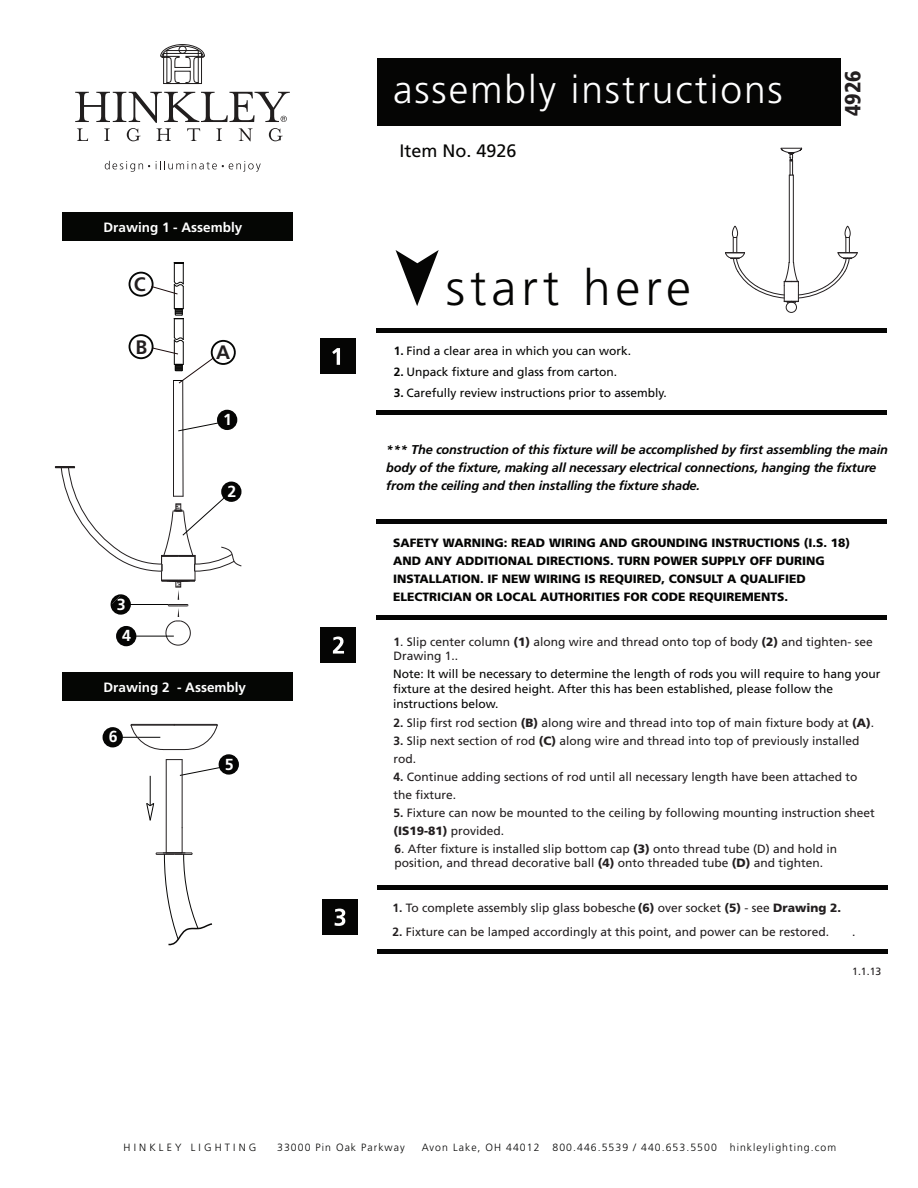
<style>
.page{position:relative;width:918px;height:1188px;background:#fff}
.page>*{position:absolute;margin:0;border:0;box-sizing:border-box;transform-origin:0 0}
.t1{font:300 49.65px "Frutiger LT Std";letter-spacing:.1em;color:#050504}
.t2{font:300 39px "Frutiger LT Std";letter-spacing:.05em;color:#fff}
.t3{font:900 condensed 21.9px "Frutiger LT Std";color:#231f20}
.t4{font:700 19.5px "Frutiger LT Std";color:#231f20}
.t5{font:18px "Frutiger LT Std";color:#050504}
.t6{font:700 16.05px/31.7px "Frutiger LT Std";color:#fff;text-align:center}
.t7{font:700 13.5px "Frutiger LT Std";color:#fff}
.t8{font:italic 700 12.75px/18px "Frutiger LT Std";letter-spacing:-.01em;color:#050504}
.t9{font:12px/18px "Frutiger LT Std";color:#231f20}
.t10{font:12px/15px "Frutiger LT Std";color:#050504}
.t11{font:900 12px/18px "Frutiger LT Std";color:#050504}
.t12{font:300 10.5px "Frutiger LT Std";letter-spacing:.1em;color:#050504}
.t13{font:300 10.5px "Frutiger LT Std";letter-spacing:.3em;color:#050504}
.t14{font:10.5px "Frutiger LT Std";color:#231f20}
.s1{font-weight:700}
.s2{font-weight:900}
</style>
<div class="page">
<div style="left:377px;top:58px;width:463px;height:68px;background:#050504"></div>
<svg style="left:105px;top:161px;width:45px;height:11px"></svg>
<svg style="left:156px;top:161px;width:105px;height:11px"></svg>
<svg style="left:160px;top:44px;width:45px;height:40px"></svg>
<svg style="left:75px;top:92px;width:215px;height:49px"></svg>
<svg style="left:396px;top:250px;width:43px;height:56px"></svg>
<div style="left:321px;top:339px;width:35px;height:35px;background:#050504"></div>
<svg style="left:332px;top:348px;width:8px;height:17px"></svg>
<div style="left:321px;top:628px;width:35px;height:35px;background:#050504"></div>
<svg style="left:333px;top:637px;width:11px;height:17px"></svg>
<div style="left:377px;top:328px;width:510px;height:5px;background:#050504"></div>
<div style="left:377px;top:410px;width:510px;height:5px;background:#050504"></div>
<div style="left:377px;top:519px;width:510px;height:5px;background:#050504"></div>
<div style="left:377px;top:885px;width:510px;height:5px;background:#050504"></div>
<div style="left:377px;top:949px;width:511px;height:5px;background:#050504"></div>
<div style="left:322px;top:900px;width:36px;height:35px;background:#050504"></div>
<svg style="left:335px;top:909px;width:10px;height:17px"></svg>
<div style="left:63px;top:213px;width:230px;height:28px;background:#050604"></div>
<div style="left:63px;top:672px;width:230px;height:28px;background:#050604"></div>
<div style="left:129px;top:334px;width:25px;height:25px;border:2px solid #050605;border-radius:50%"></div>
<div style="left:129px;top:272px;width:25px;height:25px;border:2px solid #050605;border-radius:50%"></div>
<div style="left:211px;top:340px;width:25px;height:25px;border:2px solid #050605;border-radius:50%"></div>
<hr style="left:173px;top:380px;width:1px;height:116px;background:#231f20">
<hr style="left:182px;top:380px;width:1px;height:116px;background:#231f20">
<div style="left:377px;top:615px;width:510px;height:5px;background:#050504"></div>
<div style="left:218px;top:410px;width:19px;height:19px;background:#050504;border-radius:50%"></div>
<div style="left:217px;top:410px;width:20px;height:20px;border:2px solid #050504;border-radius:50%"></div>
<svg style="left:178px;top:422px;width:42px;height:10px"></svg>
<hr style="left:789px;top:175px;width:1px;height:87px;background:#231f20">
<hr style="left:793px;top:175px;width:1px;height:87px;background:#231f20">
<svg style="left:725px;top:226px;width:133px;height:87px"></svg>
<svg style="left:780px;top:148px;width:22px;height:28px"></svg>
<div style="left:103px;top:728px;width:19px;height:19px;background:#050504;border-radius:50%"></div>
<div style="left:103px;top:727px;width:20px;height:20px;border:2px solid #050504;border-radius:50%"></div>
<hr style="left:120px;top:737px;width:40px;height:1px;background:#050504">
<div style="left:219px;top:755px;width:19px;height:19px;background:#050504;border-radius:50%"></div>
<div style="left:219px;top:754px;width:20px;height:21px;border:2px solid #050504;border-radius:50%"></div>
<svg style="left:179px;top:767px;width:42px;height:9px"></svg>
<hr style="left:166px;top:760px;width:1px;height:93px;background:#231f20">
<hr style="left:182px;top:760px;width:1px;height:68px;background:#231f20">
<svg style="left:166px;top:759px;width:16px;height:1px"></svg>
<svg style="left:130px;top:724px;width:88px;height:26px"></svg>
<hr style="left:150px;top:776px;width:1px;height:30px;background:#050504">
<svg style="left:146px;top:802px;width:9px;height:19px"></svg>
<svg style="left:150px;top:263px;width:65px;height:121px"></svg>
<svg style="left:54px;top:465px;width:188px;height:181px"></svg>
<svg style="left:156px;top:827px;width:57px;height:119px"></svg>
<p class="t7" style="left:104px;top:220px;width:140px">Drawing 1 - Assembly</p>
<h3 class="t4" style="left:134px;top:273px;width:13px">C</h3>
<h3 class="t4" style="left:135px;top:335px;width:13px">B</h3>
<h3 class="t6" style="left:117px;top:588px;width:16px">3<br>4</h3>
<h3 class="t4" style="left:216px;top:341px;width:16px">A</h3>
<h3 class="t6" style="left:223px;top:404px;width:10px">1</h3>
<h3 class="t6" style="left:227px;top:476px;width:10px">2</h3>
<p class="t7" style="left:104px;top:679px;width:144px">Drawing 2 - Assembly</p>
<h3 class="t6" style="left:109px;top:721px;width:10px">6</h3>
<h3 class="t6" style="left:225px;top:748px;width:10px">5</h3>
<h2 class="t2" style="left:393px;top:68px;width:391px">assembly instructions</h2>
<h3 class="t5" style="left:399px;top:140px;width:119px">Item No. 4926</h3>
<h1 class="t1" style="left:446px;top:260px;width:247px">start here</h1>
<p class="t10" style="left:394px;top:344px;width:239px"><span class="s1">1.</span> Find a clear area in which you can work.</p>
<p class="t10" style="left:394px;top:365px;width:225px"><span class="s1">2.</span> Unpack fixture and glass from carton.</p>
<p class="t10" style="left:394px;top:386px;width:275px"><span class="s1">3.</span> Carefully review instructions prior to assembly.</p>
<h3 class="t3" style="left:840px;top:116px;width:47px;rotate:-90deg">4926</h3>
<p class="t8" style="left:386px;top:440px;width:503px">*** The construction of this fixture will be accomplished by first assembling the main body of the fixture, making all necessary electrical connections, hanging the fixture from the ceiling and then installing the fixture shade.</p>
<p class="t11" style="left:393px;top:534px;width:459px">SAFETY WARNING: READ WIRING AND GROUNDING INSTRUCTIONS (I.S. 18)<br>AND ANY ADDITIONAL DIRECTIONS. TURN POWER SUPPLY OFF DURING INSTALLATION. IF NEW WIRING IS REQUIRED, CONSULT A QUALIFIED ELECTRICIAN OR LOCAL AUTHORITIES FOR CODE REQUIREMENTS.</p>
<p class="t9" style="left:394px;top:634px;width:481px;line-height:14.4px"><span class="s1">1</span>. Slip center column <span class="s2">(1)</span> along wire and thread onto top of body <span class="s2">(2)</span> and tighten- see<br>Drawing 1..</p>
<p class="t10" style="left:393px;top:666px;width:489px">Note: It will be necessary to determine the length of rods you will require to hang your fixture at the desired height. After this has been established, please follow the instructions below.</p>
<p class="t9" style="left:394px;top:714px;width:479px"><span class="s1">2.</span> Slip first rod section <span class="s2">(B)</span> along wire and thread into top of main fixture body at <span class="s2">(A)</span></p>
<p class="t9" style="left:856px;top:714px;width:20px">. .</p>
<p class="t9" style="left:394px;top:732px;width:468px"><span class="s1">3.</span> Slip next section of rod <span class="s2">(C)</span> along wire and thread into top of previously installed rod.</p>
<p class="t9" style="left:394px;top:768px;width:466px"><span class="s1">4.</span> Continue adding sections of rod until all necessary length have been attached to the fixture.</p>
<p class="t9" style="left:394px;top:804px;width:483px"><span class="s1">5.</span> Fixture can now be mounted to the ceiling by following mounting instruction sheet <span class="s2">(IS19-81)</span> provided.</p>
<p class="t9" style="left:394px;top:842px;width:444px;line-height:14.4px"><span class="s1">6</span>. After fixture is installed slip bottom cap <span class="s2">(3)</span> onto thread tube (D) and hold in position, and thread decorative ball <span class="s2">(4)</span> onto threaded tube <span class="s2">(D)</span> and tighten.</p>
<p class="t9" style="left:392px;top:899px;width:450px"><span class="s1">1.</span> To complete assembly slip glass bobesche <span class="s2">(6)</span> over socket <span class="s2">(5)</span> - see <span class="s2">Drawing 2.</span></p>
<p class="t9" style="left:392px;top:923px;width:438px"><span class="s1">2.</span> Fixture can be lamped accordingly at this point, and power can be restored.</p>
<p class="t9" style="left:852px;top:923px;width:5px">.</p>
<p class="t14" style="left:852px;top:965px;width:31px">1.1.13</p>
<p class="t13" style="left:124px;top:1141px;width:134px">HINKLEY LIGHTING</p>
<p class="t12" style="left:277px;top:1141px;width:129px">33000 Pin Oak Parkway</p>
<p class="t12" style="left:422px;top:1141px;width:416px">Avon Lake, OH 44012 800.446.5539 / 440.653.5500 hinkleylighting.com</p>
</div>
